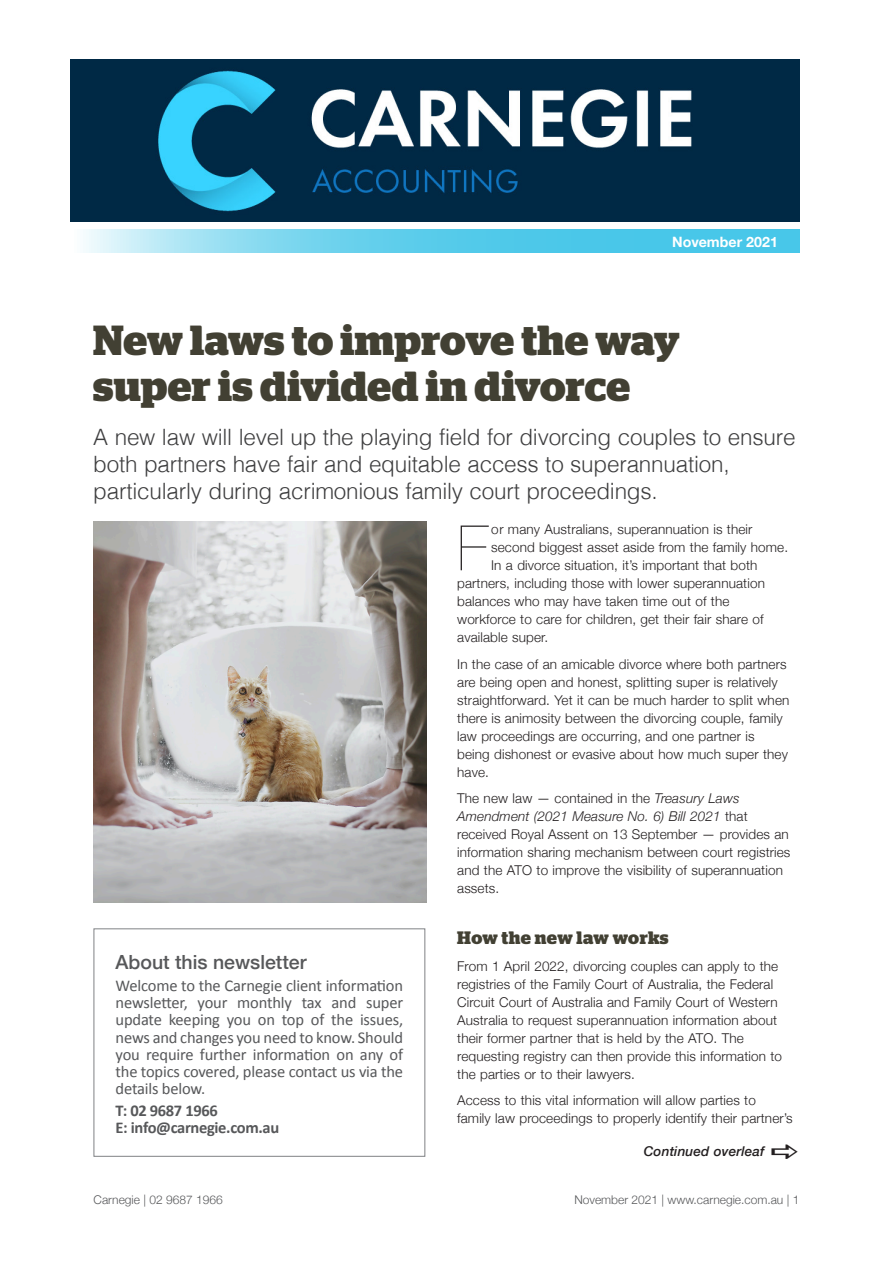
<style>
.page{position:relative;width:893px;height:1263px;background:#fff}
.page>*{position:absolute;margin:0;border:0;box-sizing:border-box;transform-origin:0 0}
.t1{font:200 62.7px "Helvetica Neue";color:#231f20}
.t2{font:700 42px/46.5px "Stag";color:#424033}
.t3{font:300 22.5px/27px "Helvetica";letter-spacing:-.01em;color:#3e3e3f}
.t4{font:500 19.5px "Helvetica Neue";color:#57585a}
.t5{font:700 18px "Stag";letter-spacing:.02em;color:#424033}
.t6{font:16.5px/17.2px "Calibri";letter-spacing:-.01em;color:#57585a;text-align:justify}
.t7{font:700 16.5px/17.2px "Calibri";letter-spacing:-.02em;color:#57585a}
.t8{font:700 14.25px "Helvetica Neue";color:#fff}
.t9{font:300 13.5px/18px "Helvetica Neue";letter-spacing:.01em;color:#231f20}
.t10{font:italic 500 13.5px "Helvetica Neue";letter-spacing:.01em;color:#231f20}
.t11{font:300 12px "Helvetica Neue";color:#57585a}
.s1{font-style:italic}
</style>
<div class="page">
<img style="left:93px;top:521px;width:334px;height:382px">
<div style="left:94px;top:928px;width:331px;height:229px;border:1px solid #808285"></div>
<svg style="left:83px;top:230px;width:716px;height:23px;background:#6ed2ed"></svg>
<img style="left:71px;top:60px;width:728px;height:161px">
<p class="t8" style="left:672px;top:231px;width:107px">November 2021</p>
<h2 class="t2" style="left:93px;top:317px;width:588px">New laws to improve the way super is divided in divorce</h2>
<h3 class="t3" style="left:93px;top:422px;width:704px">A new law will level up the playing field for divorcing couples to ensure both partners have fair and equitable access to superannuation, particularly during acrimonious family court proceedings.</h3>
<h3 class="t4" style="left:116px;top:947px;width:193px">About this newsletter</h3>
<p class="t6" style="left:116px;top:976px;width:289px">Welcome to the Carnegie client information newsletter, your monthly tax and super update keeping you on top of the issues, news and changes you need to know. Should you require further information on any of the topics covered, please contact us via the details below.</p>
<p class="t7" style="left:116px;top:1101px;width:165px">T: 02 9687 1966<br>E: info@carnegie.com.au</p>
<h1 class="t1" style="left:457px;top:499px;width:32px">F</h1>
<p class="t9" style="left:491px;top:519px;width:263px">or many Australians, superannuation is their</p>
<p class="t9" style="left:491px;top:537px;width:299px">second biggest asset aside from the family home.</p>
<p class="t9" style="left:491px;top:555px;width:268px">In a divorce situation, it’s important that both</p>
<p class="t9" style="left:457px;top:573px;width:309px">partners, including those with lower superannuation</p>
<p class="t9" style="left:457px;top:591px;width:274px">balances who may have taken time out of the</p>
<p class="t9" style="left:457px;top:609px;width:308px">workforce to care for children, get their fair share of</p>
<p class="t9" style="left:457px;top:627px;width:92px">available super.</p>
<p class="t9" style="left:457px;top:654px;width:334px">In the case of an amicable divorce where both partners are being open and honest, splitting super is relatively straightforward. Yet it can be much harder to split when there is animosity between the divorcing couple, family law proceedings are occurring, and one partner is being dishonest or evasive about how much super they have.</p>
<p class="t9" style="left:457px;top:788px;width:335px">The new law — contained in the <span class="s1">Treasury Laws Amendment (2021 Measure No. 6) Bill 2021</span> that received Royal Assent on 13 September — provides an information sharing mechanism between court registries and the ATO to improve the visibility of superannuation assets.</p>
<h3 class="t5" style="left:457px;top:927px;width:213px">How the new law works</h3>
<p class="t9" style="left:457px;top:956px;width:326px">From 1 April 2022, divorcing couples can apply to the registries of the Family Court of Australia, the Federal Circuit Court of Australia and Family Court of Western Australia to request superannuation information about their former partner that is held by the ATO. The requesting registry can then provide this information to the parties or to their lawyers.</p>
<p class="t9" style="left:457px;top:1091px;width:337px">Access to this vital information will allow parties to family law proceedings to properly identify their partner’s</p>
<p class="t10" style="left:644px;top:1140px;width:122px">Continued overleaf</p>
<p class="t11" style="left:94px;top:1190px;width:131px">Carnegie | 02 9687 1966</p>
<p class="t11" style="left:574px;top:1190px;width:226px">November 2021 | www.carnegie.com.au | 1</p>
</div>
